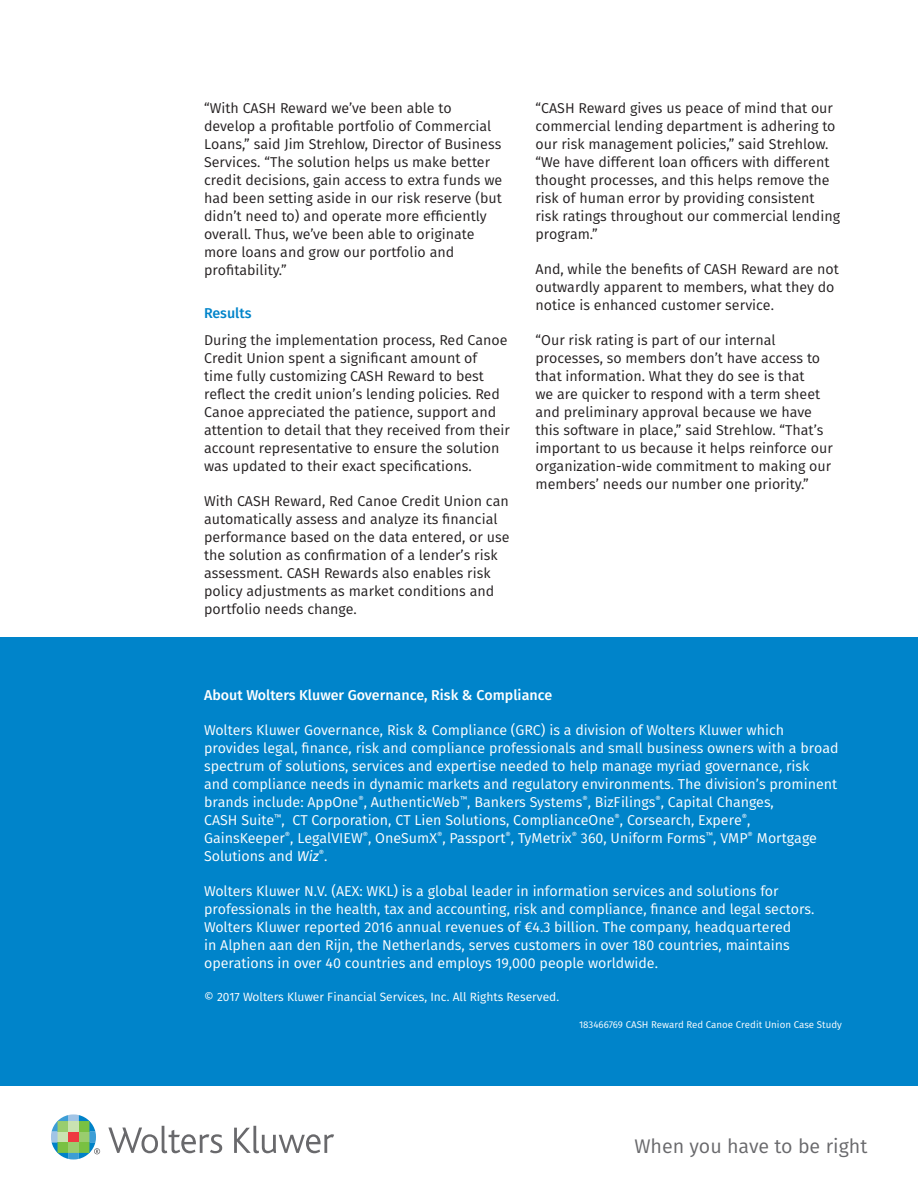
<style>
.page{position:relative;width:918px;height:1188px;background:#fff}
.page>*{position:absolute;margin:0;border:0;box-sizing:border-box;transform-origin:0 0}
.t1{font:19.65px "Fira Sans";color:#69696c}
.Text{font:14.25px/18px "Fira Sans";color:#231f20}
.Text-2{font:14.25px/18px "Fira Sans";color:#fff}
.Text-3{font:500 14.25px "Fira Sans";color:#fff}
.Subhead{font:500 14.25px "Fira Sans";color:#0084ca}
.Copyright{font:12px "Fira Sans";color:#fff}
.Product_Number{font:9.75px "Fira Sans";color:#fff}
.s1{font-style:italic}
</style>
<div class="page">
<div style="left:0;top:638px;width:918px;height:448px;background:#0084ca"></div>
<svg style="left:108px;top:1126px;width:114px;height:27px"></svg>
<svg style="left:234px;top:1126px;width:100px;height:27px"></svg>
<svg style="left:51px;top:1114px;width:49px;height:46px"></svg>
<p class="Text" style="left:204px;top:99px;width:300px">“With CASH Reward we’ve been able to develop a profitable portfolio of Commercial Loans,” said Jim Strehlow, Director of Business Services. “The solution helps us make better credit decisions, gain access to extra funds we had been setting aside in our risk reserve (but didn’t need to) and operate more efficiently overall. Thus, we’ve been able to originate more loans and grow our portfolio and profitability.”</p>
<p class="Subhead" style="left:204px;top:303px;width:49px">Results</p>
<p class="Text" style="left:204px;top:331px;width:307px">During the implementation process, Red Canoe Credit Union spent a significant amount of<br>time fully customizing CASH Reward to best reflect the credit union’s lending policies. Red Canoe appreciated the patience, support and attention to detail that they received from their account representative to ensure the solution was updated to their exact specifications.</p>
<p class="Text" style="left:204px;top:492px;width:307px">With CASH Reward, Red Canoe Credit Union can automatically assess and analyze its financial performance based on the data entered, or use the solution as confirmation of a lender’s risk assessment. CASH Rewards also enables risk policy adjustments as market conditions and portfolio needs change.</p>
<p class="Text" style="left:536px;top:99px;width:306px">“CASH Reward gives us peace of mind that our commercial lending department is adhering to our risk management policies,” said Strehlow. “We have different loan officers with different thought processes, and this helps remove the risk of human error by providing consistent risk ratings throughout our commercial lending program.”</p>
<p class="Text" style="left:536px;top:260px;width:305px">And, while the benefits of CASH Reward are not outwardly apparent to members, what they do notice is enhanced customer service.</p>
<p class="Text" style="left:536px;top:331px;width:299px">“Our risk rating is part of our internal processes, so members don’t have access to that information. What they do see is that<br>we are quicker to respond with a term sheet and preliminary approval because we have this software in place,” said Strehlow. “That’s important to us because it helps reinforce our organization-wide commitment to making our members’ needs our number one priority.”</p>
<p class="Text-3" style="left:204px;top:685px;width:350px">About Wolters Kluwer Governance, Risk &amp; Compliance</p>
<p class="Text-2" style="left:204px;top:721px;width:636px">Wolters Kluwer Governance, Risk &amp; Compliance (GRC) is a division of Wolters Kluwer which provides legal, finance, risk and compliance professionals and small business owners with a broad spectrum of solutions, services and expertise needed to help manage myriad governance, risk<br>and compliance needs in dynamic markets and regulatory environments. The division’s prominent brands include: AppOne<sup>®</sup>, AuthenticWeb<sup>™</sup>, Bankers Systems<sup>®</sup>, BizFilings<sup>®</sup>, Capital Changes,<br>CASH Suite<sup>™</sup>, CT Corporation, CT Lien Solutions, ComplianceOne<sup>®</sup>, Corsearch, Expere<sup>®</sup>, GainsKeeper<sup>®</sup>, LegalVIEW<sup>®</sup>, OneSumX<sup>®</sup>, Passport<sup>®</sup>, TyMetrix<sup>®</sup> 360, Uniform Forms<sup>™</sup>, VMP<sup>®</sup> Mortgage Solutions and <span class="s1">Wiz</span><sup>®</sup>.</p>
<p class="Text-2" style="left:204px;top:882px;width:612px">Wolters Kluwer N.V. (AEX: WKL) is a global leader in information services and solutions for professionals in the health, tax and accounting, risk and compliance, finance and legal sectors.<br>Wolters Kluwer reported 2016 annual revenues of €4.3 billion. The company, headquartered<br>in Alphen aan den Rijn, the Netherlands, serves customers in over 180 countries, maintains operations in over 40 countries and employs 19,000 people worldwide.</p>
<p class="Copyright" style="left:204px;top:988px;width:357px">© 2017 Wolters Kluwer Financial Services, Inc. All Rights Reserved.</p>
<p class="Product_Number" style="left:579px;top:1018px;width:264px">183466769 CASH Reward Red Canoe Credit Union Case Study</p>
<h1 class="t1" style="left:634px;top:1132px;width:235px">When you have to be right</h1>
</div>
